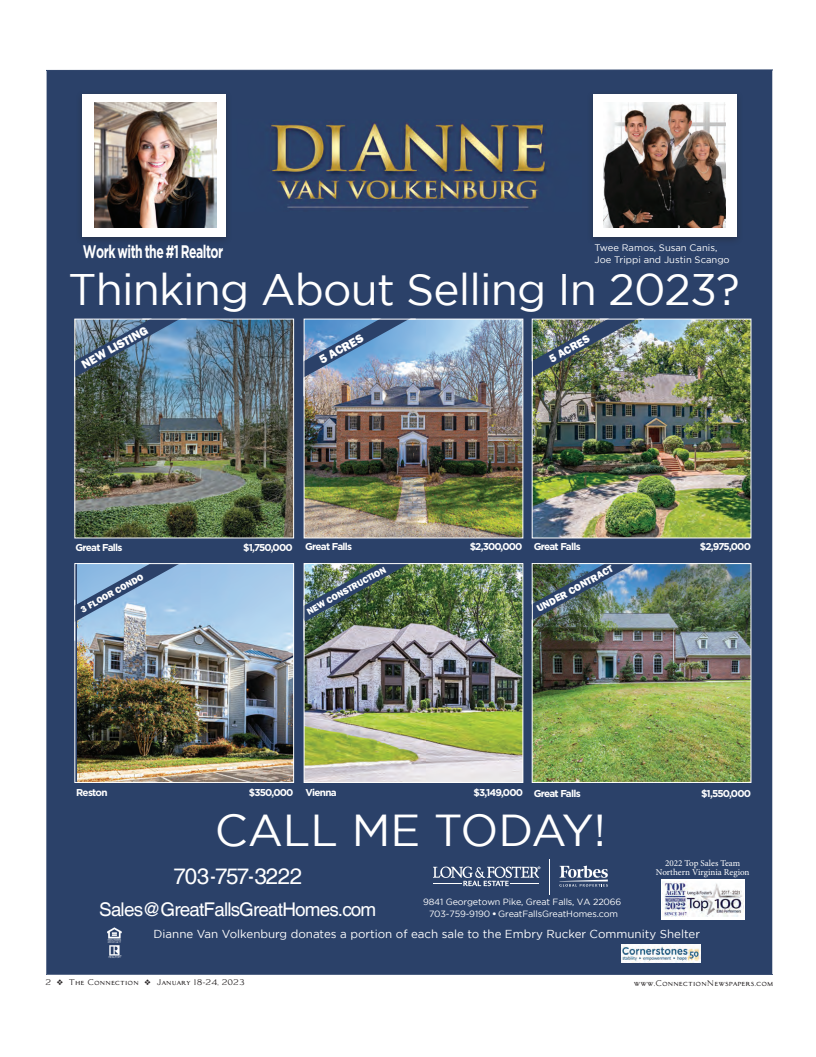
<style>
.page{position:relative;width:816px;height:1057px;background:#fff}
.page>*{position:absolute;margin:0;border:0;box-sizing:border-box;transform-origin:0 0}
.t1{font:44.6px "Gotham";color:#fff}
.t2{font:44.1px "Gotham";letter-spacing:-.02em;color:#fff}
.t3{font:22.4px "Helvetica";letter-spacing:-.045em;color:#fff}
.t4{font:18.9px "Helvetica";letter-spacing:-.045em;color:#fff}
.t5{font:700 18.2px "Gotham";letter-spacing:-.04em;color:#fff;scale:.67 1}
.t6{font:800 12.2px "Franklin Gothic";color:#fff}
.t7{font:11.5px "Gotham";color:#fff}
.t8{font:800 11.2px "Franklin Gothic";color:#fff}
.t9{font:800 10.2px "Franklin Gothic";color:#fff}
.t10{font:700 9.9px "Gotham";letter-spacing:-.08em;color:#fff}
.t11{font:9.4px/11.3px "Gotham";color:#fff}
.t12{font:800 9.2px "Franklin Gothic";color:#fff}
.t13{font:9px/12.5px "Gotham";letter-spacing:-.015em;color:#fff;text-align:center}
.t14{font:9px/9px "Minion Pro";color:#fff;text-align:center}
.t15{font:8px "Architect Bold V";color:#231f20}
.s1{font-family:"Helvetica"}
</style>
<div class="page">
<div style="left:47px;top:70px;width:725px;height:904px;background:#2b4169"></div>
<div style="left:586px;top:89px;width:157px;height:156px;background:#231f20;opacity:.4"></div>
<div style="left:593px;top:94px;width:143px;height:142px;background:#fff"></div>
<img style="left:604px;top:103px;width:122px;height:125px">
<div style="left:76px;top:89px;width:157px;height:156px;background:#231f20;opacity:.4"></div>
<div style="left:83px;top:94px;width:143px;height:142px;background:#fff"></div>
<img style="left:94px;top:103px;width:122px;height:124px">
<img style="left:233px;top:119px;width:348px;height:92px">
<img style="left:76px;top:320px;width:216px;height:216px">
<div style="left:74px;top:318px;width:220px;height:220px;border:1px solid #fff"></div>
<svg style="left:67px;top:305px;width:115px;height:73px;background:#4e6a88"></svg>
<hr style="left:74px;top:355px;width:1px;height:41px;background:#fff">
<hr style="left:142px;top:318px;width:44px;height:1px;background:#fff">
<img style="left:306px;top:320px;width:215px;height:216px">
<div style="left:304px;top:318px;width:219px;height:220px;border:1px solid #fff"></div>
<svg style="left:296px;top:305px;width:115px;height:73px;background:#5d7fa8"></svg>
<hr style="left:303px;top:355px;width:1px;height:41px;background:#fff">
<hr style="left:371px;top:318px;width:45px;height:1px;background:#fff">
<img style="left:534px;top:320px;width:215px;height:216px">
<img style="left:524px;top:305px;width:115px;height:73px">
<hr style="left:532px;top:355px;width:1px;height:41px;background:#fff">
<hr style="left:599px;top:318px;width:45px;height:1px;background:#fff">
<img style="left:77px;top:565px;width:215px;height:215px">
<div style="left:74px;top:563px;width:220px;height:219px;border:1px solid #fff"></div>
<svg style="left:67px;top:550px;width:115px;height:72px;background:#6e8db2"></svg>
<hr style="left:74px;top:599px;width:1px;height:41px;background:#fff">
<hr style="left:142px;top:563px;width:44px;height:1px;background:#fff">
<img style="left:306px;top:565px;width:215px;height:215px">
<div style="left:304px;top:563px;width:219px;height:219px;border:1px solid #fff"></div>
<img style="left:298px;top:549px;width:115px;height:72px">
<hr style="left:303px;top:599px;width:1px;height:41px;background:#fff">
<hr style="left:371px;top:563px;width:45px;height:1px;background:#fff">
<img style="left:534px;top:565px;width:215px;height:215px">
<img style="left:525px;top:548px;width:115px;height:72px">
<hr style="left:532px;top:600px;width:1px;height:41px;background:#fff">
<hr style="left:599px;top:563px;width:45px;height:1px;background:#fff">
<img style="left:107px;top:925px;width:16px;height:33px">
<img style="left:622px;top:944px;width:78px;height:18px">
<svg style="left:559px;top:865px;width:49px;height:21px"></svg>
<svg style="left:433px;top:866px;width:107px;height:20px;background:#647491"></svg>
<hr style="left:549px;top:858px;width:1px;height:36px;background:#fff">
<div style="left:662px;top:878px;width:83px;height:41px;background:#fff"></div>
<img style="left:662px;top:881px;width:82px;height:34px">
<h3 class="t5" style="left:83px;top:241px;width:211px">Work with the #1 Realtor</h3>
<p class="t11" style="left:594px;top:242px;width:137px">Twee Ramos, Susan Canis,<br>Joe Trippi and Justin Scango</p>
<h2 class="t2" style="left:68px;top:264px;width:673px">Thinking About Selling In 2023?</h2>
<p class="t6" style="left:79px;top:358px;width:75px;rotate:-29deg">NEW LISTING</p>
<p class="t6" style="left:316px;top:353px;width:50px;rotate:-29deg">5 ACRES</p>
<p class="t8" style="left:546px;top:353px;width:46px;rotate:-29deg">5 ACRES</p>
<p class="t10" style="left:75px;top:541px;width:49px">Great Falls</p>
<p class="t10" style="left:243px;top:541px;width:51px">$1,750,000</p>
<p class="t12" style="left:79px;top:604px;width:72px;rotate:-29deg">3 FLOOR CONDO</p>
<p class="t10" style="left:305px;top:541px;width:49px">Great Falls</p>
<p class="t10" style="left:470px;top:541px;width:54px">$2,300,000</p>
<p class="t12" style="left:305px;top:606px;width:91px;rotate:-29deg">NEW CONSTRUCTION</p>
<p class="t10" style="left:534px;top:541px;width:49px">Great Falls</p>
<p class="t10" style="left:700px;top:541px;width:53px">$2,975,000</p>
<p class="t9" style="left:534px;top:603px;width:87px;rotate:-29deg">UNDER CONTRACT</p>
<p class="t10" style="left:305px;top:786px;width:33px">Vienna</p>
<p class="t10" style="left:474px;top:786px;width:51px">$3,149,000</p>
<p class="t10" style="left:76px;top:786px;width:33px">Reston</p>
<p class="t10" style="left:249px;top:786px;width:46px">$350,000</p>
<p class="t10" style="left:534px;top:787px;width:49px">Great Falls</p>
<p class="t10" style="left:701px;top:787px;width:51px">$1,550,000</p>
<h1 class="t1" style="left:215px;top:805px;width:392px">CALL ME TODAY!</h1>
<h3 class="t3" style="left:173px;top:862px;width:130px">703-757-3222</h3>
<h3 class="t4" style="left:99px;top:897px;width:279px">Sales@GreatFallsGreatHomes.com</h3>
<p class="t7" style="left:153px;top:927px;width:548px">Dianne Van Volkenburg donates a portion of each sale to the Embry Rucker Community Shelter</p>
<p class="t14" style="left:656px;top:858px;width:95px">2022 Top Sales Team<br>Northern Virginia Region</p>
<p class="t13" style="left:423px;top:894px;width:200px">9841 Georgetown Pike, Great Falls, VA 22066<br>703-759-9190 <span class="s1">•</span> GreatFallsGreatHomes.com</p>
<p class="t15" style="left:45px;top:977px;width:201px">2 ❖ The Connection ❖ January 18-24, 2023</p>
<p class="t15" style="left:634px;top:978px;width:141px">www.ConnectionNewspapers.com</p>
</div>
